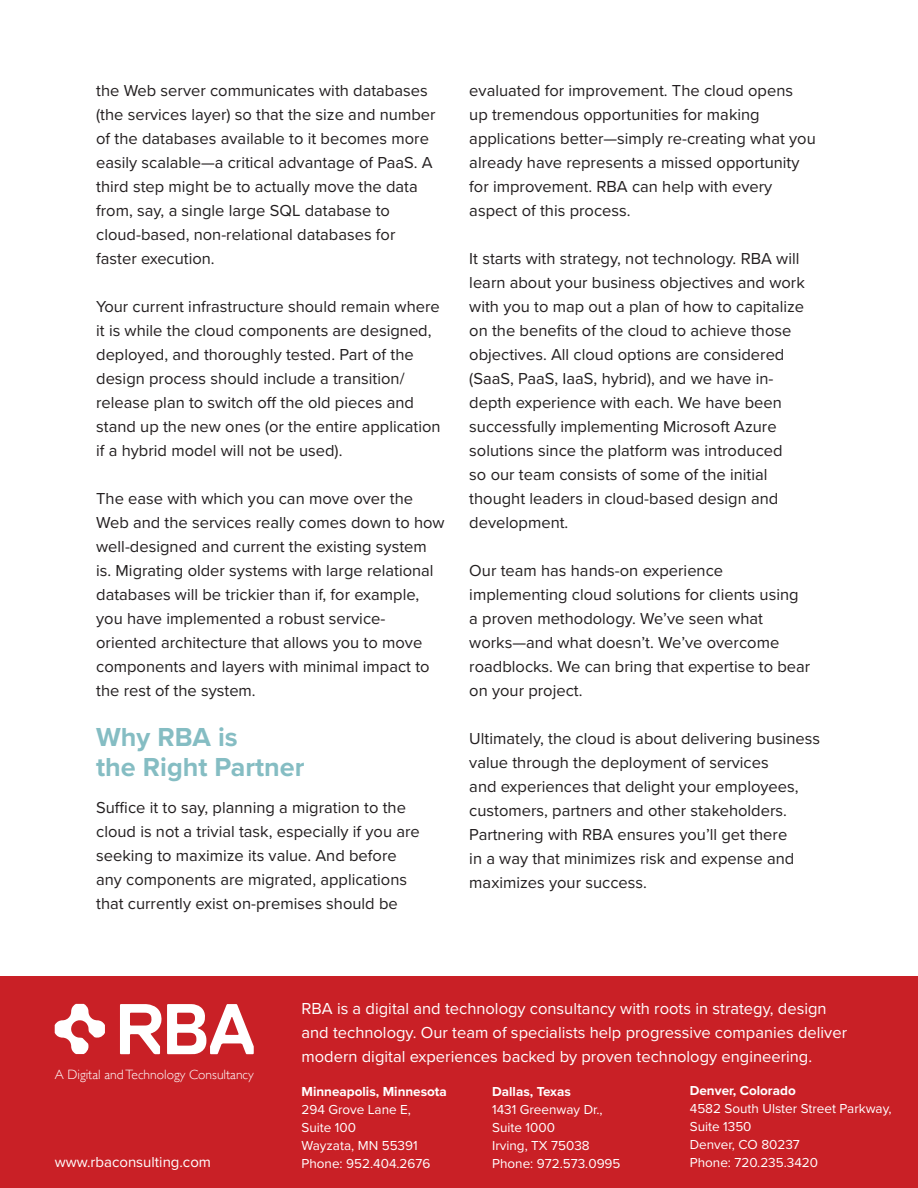
<style>
.page{position:relative;width:918px;height:1188px;background:#fff}
.page>*{position:absolute;margin:0;border:0;box-sizing:border-box;transform-origin:0 0}
.t1{font:700 27px/30px "Proxima Nova";color:#85bdc3}
.Body_Copy{font:16.5px/24px "Proxima Nova";color:#231f20}
.t2{font:16.5px/24px "Proxima Nova";color:#fff}
.t3{font:15px "Proxima Nova";color:#fff}
.t4{font:13.5px/18px "Proxima Nova";color:#fff}
.t5{font:700 13.5px "Proxima Nova";color:#fff}
.t6{font:300 13.5px "Gill Sans";color:#fff}
</style>
<div class="page">
<div style="left:0;top:976px;width:918px;height:212px;background:#c92026"></div>
<svg style="left:55px;top:1004px;width:199px;height:50px"></svg>
<p class="Body_Copy" style="left:96px;top:78px;width:341px">the Web server communicates with databases (the services layer) so that the size and number of the databases available to it becomes more easily scalable—a critical advantage of PaaS. A third step might be to actually move the data from, say, a single large SQL database to cloud-based, non-relational databases for faster execution.</p>
<p class="Body_Copy" style="left:96px;top:294px;width:346px">Your current infrastructure should remain where it is while the cloud components are designed, deployed, and thoroughly tested. Part of the design process should include a transition/ release plan to switch off the old pieces and stand up the new ones (or the entire application if a hybrid model will not be used).</p>
<p class="Body_Copy" style="left:96px;top:486px;width:350px">The ease with which you can move over the Web and the services really comes down to how well-designed and current the existing system is. Migrating older systems with large relational databases will be trickier than if, for example, you have implemented a robust service&shy;oriented architecture that allows you to move components and layers with minimal impact to the rest of the system.</p>
<p class="t1" style="left:96px;top:723px;width:210px">Why RBA is<br>the Right Partner</p>
<p class="Body_Copy" style="left:96px;top:796px;width:325px">Suffice it to say, planning a migration to the cloud is not a trivial task, especially if you are seeking to maximize its value. And before any components are migrated, applications that currently exist on-premises should be</p>
<p class="Body_Copy" style="left:469px;top:78px;width:348px">evaluated for improvement. The cloud opens up tremendous opportunities for making applications better—simply re-creating what you already have represents a missed opportunity for improvement. RBA can help with every aspect of this process.</p>
<p class="Body_Copy" style="left:469px;top:246px;width:337px">It starts with strategy, not technology. RBA will learn about your business objectives and work with you to map out a plan of how to capitalize on the benefits of the cloud to achieve those objectives. All cloud options are considered (SaaS, PaaS, IaaS, hybrid), and we have in&shy;depth experience with each. We have been successfully implementing Microsoft Azure solutions since the platform was introduced<br>so our team consists of some of the initial thought leaders in cloud-based design and development.</p>
<p class="Body_Copy" style="left:469px;top:558px;width:343px">Our team has hands-on experience implementing cloud solutions for clients using a proven methodology. We’ve seen what works—and what doesn’t. We’ve overcome roadblocks. We can bring that expertise to bear on your project.</p>
<p class="Body_Copy" style="left:469px;top:726px;width:352px">Ultimately, the cloud is about delivering business value through the deployment of services<br>and experiences that delight your employees, customers, partners and other stakeholders.<br>Partnering with RBA ensures you’ll get there<br>in a way that minimizes risk and expense and maximizes your success.</p>
<p class="t6" style="left:55px;top:1064px;width:201px">A Digital and Technology Consultancy</p>
<p class="t2" style="left:302px;top:996px;width:547px">RBA is a digital and technology consultancy with roots in strategy, design and technology. Our team of specialists help progressive companies deliver modern digital experiences backed by proven technology engineering.</p>
<p class="t5" style="left:690px;top:1082px;width:108px">Denver, Colorado</p>
<p class="t4" style="left:690px;top:1099px;width:203px">4582 South Ulster Street Parkway,<br>Suite 1350<br>Denver, CO 80237</p>
<p class="t5" style="left:302px;top:1084px;width:147px">Minneapolis, Minnesota</p>
<p class="t4" style="left:302px;top:1101px;width:130px">294 Grove Lane E,<br>Suite 100<br>Wayzata, MN 55391<br>Phone: 952.404.2676</p>
<p class="t5" style="left:492px;top:1084px;width:80px">Dallas, Texas</p>
<p class="t4" style="left:492px;top:1101px;width:130px">1431 Greenway Dr.,<br>Suite 1000<br>Irving, TX 75038<br>Phone: 972.573.0995</p>
<p class="t3" style="left:55px;top:1153px;width:158px">www.rbaconsulting.com</p>
<p class="t4" style="left:690px;top:1153px;width:130px">Phone: 720.235.3420</p>
</div>
